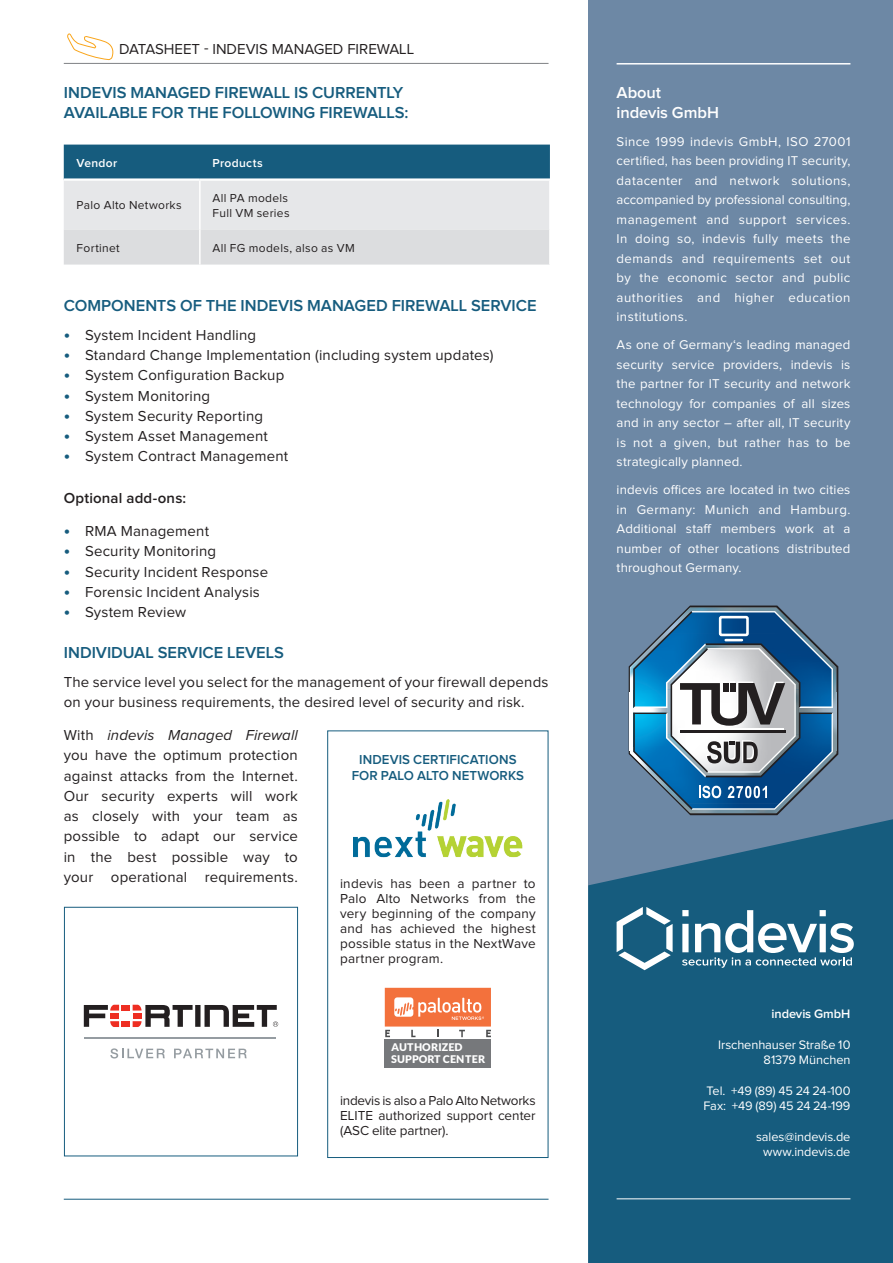
<style>
.page{position:relative;width:893px;height:1263px;background:#fff}
.page>*{position:absolute;margin:0;border:0;box-sizing:border-box;transform-origin:0 0}
.Sub_blau{font:600 16.5px/19.8px "Proxima Nova";color:#165c7e}
.t1{font:600 16.5px/19.8px "Proxima Nova";letter-spacing:-.005em;color:#fff}
.Fließtext{font:15px/20.2px "Proxima Nova";letter-spacing:.01em;color:#231f20}
.Fließtext-2{font:600 15px "Proxima Nova";letter-spacing:.01em;color:#231f20}
.Copy_schwarz{font:13.5px/15px "Proxima Nova";letter-spacing:.005em;color:#231f20;text-align:justify}
.Sub_blau-2{font:600 13.5px/16.2px "Proxima Nova";letter-spacing:.005em;color:#165c7e;text-align:center}
.t2{font:13.2px/19.5px "Proxima Nova";letter-spacing:.02em;color:#fff;text-align:justify}
.t3{font:12.75px/15.3px "Proxima Nova";letter-spacing:-.005em;color:#fff;text-align:right}
.t4{font:600 12.75px "Proxima Nova";letter-spacing:-.005em;color:#fff}
.Tabelle{font:12px/15px "Proxima Nova";letter-spacing:.025em;color:#231f20}
.Tab_Kopf{font:600 12px "Proxima Nova";letter-spacing:.025em;color:#fff}
.t5{font:900 10.65px "Lato";letter-spacing:.015em;color:#fff}
.s1{font-weight:700;font-size:18px;color:#165c7e}
.s2{font-style:italic}
</style>
<div class="page">
<div style="left:588px;top:0;width:305px;height:1263px;background:#6d88a5"></div>
<svg style="left:588px;top:819px;width:305px;height:444px;background:#1d5f81"></svg>
<hr style="left:64px;top:1199px;width:485px;height:1px;background:#165c7e">
<hr style="left:617px;top:63px;width:233px;height:2px;background:#fff">
<hr style="left:64px;top:63px;width:485px;height:1px;background:#808285">
<svg style="left:629px;top:605px;width:209px;height:210px"></svg>
<hr style="left:617px;top:1198px;width:233px;height:1px;background:#fff">
<svg style="left:617px;top:907px;width:56px;height:63px;background:#5689a1"></svg>
<svg style="left:682px;top:910px;width:172px;height:58px;background:#5c8da5"></svg>
<svg style="left:64px;top:145px;width:486px;height:120px;background:#a8bcc7"></svg>
<hr style="left:64px;top:178px;width:136px;height:3px;background:#fff">
<hr style="left:200px;top:178px;width:351px;height:3px;background:#fff">
<hr style="left:199px;top:181px;width:2px;height:49px;background:#fff">
<hr style="left:549px;top:181px;width:2px;height:49px;background:#fff">
<hr style="left:199px;top:230px;width:2px;height:35px;background:#fff">
<hr style="left:549px;top:230px;width:2px;height:35px;background:#fff">
<div style="left:327px;top:730px;width:221px;height:428px;background:#fff;border:1px solid #165c7e"></div>
<img style="left:353px;top:800px;width:169px;height:58px">
<div style="left:385px;top:1040px;width:106px;height:28px;background:#76787b"></div>
<svg style="left:385px;top:988px;width:106px;height:49px"></svg>
<svg style="left:67px;top:33px;width:47px;height:27px"></svg>
<div style="left:122px;top:1005px;width:8px;height:5px;background:#ee2e22"></div>
<div style="left:122px;top:1021px;width:8px;height:6px;background:#ee2e22"></div>
<svg style="left:84px;top:1005px;width:35px;height:22px"></svg>
<svg style="left:133px;top:1005px;width:145px;height:22px"></svg>
<svg style="left:110px;top:1048px;width:55px;height:10px"></svg>
<svg style="left:174px;top:1049px;width:73px;height:9px"></svg>
<hr style="left:84px;top:1037px;width:192px;height:1px;background:#959ca1">
<div style="left:64px;top:907px;width:234px;height:249px;border:1px solid #165c7e"></div>
<p class="Fließtext" style="left:119px;top:39px;width:297px">DATASHEET - INDEVIS MANAGED FIREWALL</p>
<p class="Sub_blau" style="left:64px;top:83px;width:346px">INDEVIS MANAGED FIREWALL IS CURRENTLY<br>AVAILABLE FOR THE FOLLOWING FIREWALLS:</p>
<p class="Tab_Kopf" style="left:77px;top:156px;width:42px">Vendor</p>
<p class="Tab_Kopf" style="left:213px;top:156px;width:52px">Products</p>
<p class="Tabelle" style="left:77px;top:198px;width:107px">Palo Alto Networks</p>
<p class="Tabelle" style="left:213px;top:191px;width:78px">All PA models<br>Full VM series</p>
<p class="Tabelle" style="left:77px;top:241px;width:45px">Fortinet</p>
<p class="Tabelle" style="left:213px;top:241px;width:144px">All FG models, also as VM</p>
<p class="Sub_blau" style="left:64px;top:296px;width:474px">COMPONENTS OF THE INDEVIS MANAGED FIREWALL SERVICE</p>
<p class="Fließtext" style="left:64px;top:325px;width:194px"><span class="s1">•</span> System Incident Handling</p>
<p class="Fließtext" style="left:64px;top:345px;width:431px"><span class="s1">•</span> Standard Change Implementation (including system updates)</p>
<p class="Fließtext" style="left:64px;top:366px;width:222px"><span class="s1">•</span> System Configuration Backup</p>
<p class="Fließtext" style="left:64px;top:386px;width:148px"><span class="s1">•</span> System Monitoring</p>
<p class="Fließtext" style="left:64px;top:406px;width:201px"><span class="s1">•</span> System Security Reporting</p>
<p class="Fließtext" style="left:64px;top:426px;width:206px"><span class="s1">•</span> System Asset Management</p>
<p class="Fließtext" style="left:64px;top:447px;width:226px"><span class="s1">•</span> System Contract Management</p>
<p class="Fließtext-2" style="left:64px;top:489px;width:124px">Optional add-ons:</p>
<p class="Fließtext" style="left:64px;top:521px;width:147px"><span class="s1">•</span> RMA Management</p>
<p class="Fließtext" style="left:64px;top:541px;width:154px"><span class="s1">•</span> Security Monitoring</p>
<p class="Fließtext" style="left:64px;top:562px;width:206px"><span class="s1">•</span> Security Incident Response</p>
<p class="Fließtext" style="left:64px;top:582px;width:198px"><span class="s1">•</span> Forensic Incident Analysis</p>
<p class="Fließtext" style="left:64px;top:602px;width:124px"><span class="s1">•</span> System Review</p>
<p class="Sub_blau" style="left:64px;top:643px;width:222px">INDIVIDUAL SERVICE LEVELS</p>
<p class="Fließtext" style="left:64px;top:672px;width:486px">The service level you select for the management of your firewall depends on your business requirements, the desired level of security and risk.</p>
<p class="Fließtext" style="left:64px;top:725px;width:236px;text-align:justify">With <span class="s2">indevis Managed Firewall </span>you have the optimum protection against attacks from the Internet.<br>Our security experts will work as closely with your team as possible to adapt our service in the best possible way to your operational requirements.</p>
<p class="Sub_blau-2" style="left:352px;top:751px;width:174px">INDEVIS CERTIFICATIONS<br>FOR PALO ALTO NETWORKS</p>
<p class="Copy_schwarz" style="left:340px;top:876px;width:197px">indevis has been a partner to Palo Alto Networks from the very beginning of the company and has achieved the highest possible status in the NextWave partner program.</p>
<p class="t5" style="left:391px;top:1039px;width:73px">AUTHORIZED</p>
<p class="t5" style="left:391px;top:1051px;width:96px">SUPPORT CENTER</p>
<p class="Copy_schwarz" style="left:340px;top:1093px;width:197px">indevis is also a Palo Alto Networks ELITE authorized support center (ASC elite partner).</p>
<p class="t1" style="left:617px;top:83px;width:104px">About<br>indevis GmbH</p>
<p class="t2" style="left:617px;top:132px;width:235px">Since 1999 indevis GmbH, ISO 27001 certified, has been providing IT security, datacenter and network solutions, accompanied by professional consulting, management and support services.<br>In doing so, indevis fully meets the demands and requirements set out by the economic sector and public authorities and higher education institutions.</p>
<p class="t2" style="left:617px;top:336px;width:235px">As one of Germany‘s leading managed security service providers, indevis is the partner for IT security and network technology for companies of all sizes and in any sector – after all, IT security is not a given, but rather has to be strategically planned.</p>
<p class="t2" style="left:617px;top:481px;width:235px">indevis offices are located in two cities in Germany: Munich and Hamburg.<br>Additional staff members work at a number of other locations distributed throughout Germany.</p>
<p class="t4" style="left:772px;top:1007px;width:80px">indevis GmbH</p>
<p class="t3" style="left:718px;top:1037px;width:134px">Irschenhauser Straße 10<br>81379 München</p>
<p class="t3" style="left:703px;top:1083px;width:148px;text-align:left">Tel. +49 (89) 45 24 24-100<br>Fax: +49 (89) 45 24 24-199</p>
<p class="t3" style="left:756px;top:1129px;width:96px;text-align:center">sales@indevis.de www.indevis.de</p>
</div>
